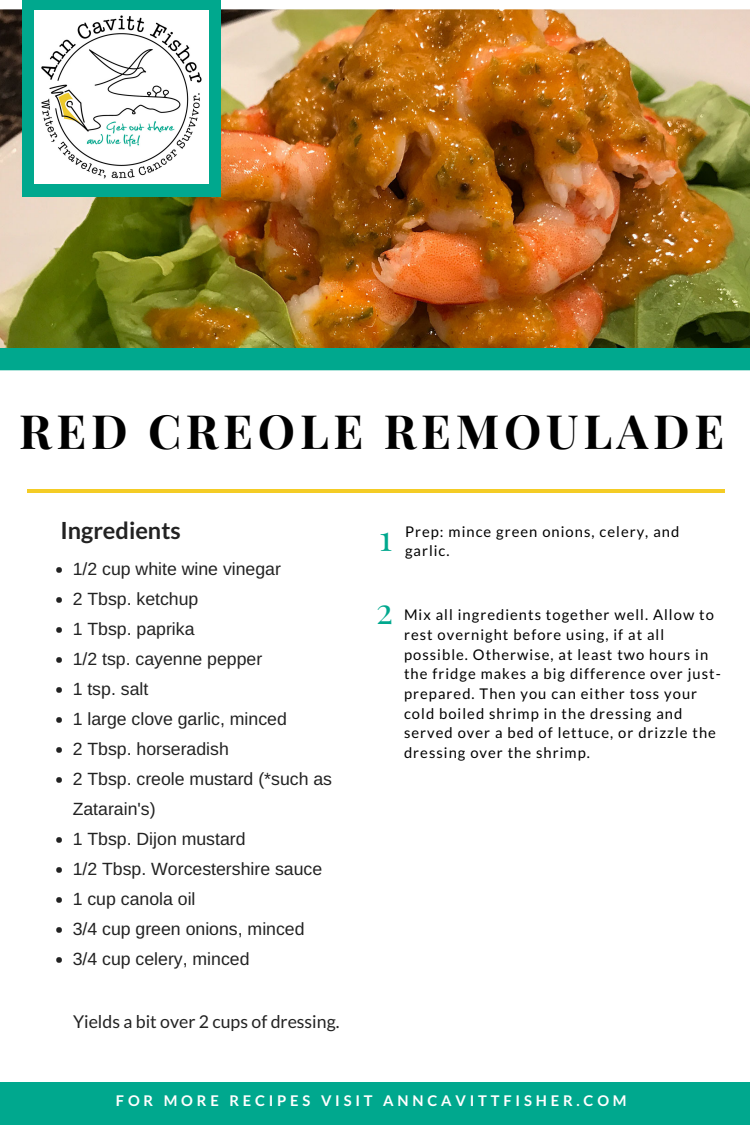
<style>
.page{position:relative;width:750px;height:1125px;background:#fff}
.page>*{position:absolute;margin:0;border:0;box-sizing:border-box;transform-origin:0 0}
.t1{font:700 47.12px "Playfair Display";letter-spacing:.1em;color:#000}
.t2{font:35.38px/73.1px "Playfair Display";color:#00a88e}
.t3{font:700 23.62px "Lato";color:#222}
.t4{font:17.62px/30px "Arimo";color:#222}
.t5{font:17.62px "Lato";color:#222}
.t6{font:14.75px/19.8px "Lato";letter-spacing:.07em;color:#000}
.t7{font:700 14.75px "Lato";letter-spacing:.26em;color:#fff}
</style>
<div class="page">
<img style="left:0;top:9px;width:750px;height:339px">
<hr style="left:28px;top:489px;width:697px;height:4px;background:#f4cc25">
<div style="left:0;top:1083px;width:750px;height:42px;background:#00a88e"></div>
<div style="left:23px;top:0;width:198px;height:197px;background:#00a88e"></div>
<div style="left:0;top:348px;width:750px;height:22px;background:#00a88e"></div>
<img style="left:35px;top:10px;width:173px;height:174px">
<svg style="left:56px;top:567px;width:6px;height:6px"></svg>
<svg style="left:56px;top:597px;width:6px;height:6px"></svg>
<svg style="left:56px;top:627px;width:6px;height:6px"></svg>
<svg style="left:56px;top:657px;width:6px;height:6px"></svg>
<svg style="left:56px;top:687px;width:6px;height:6px"></svg>
<svg style="left:56px;top:717px;width:6px;height:6px"></svg>
<svg style="left:56px;top:747px;width:6px;height:6px"></svg>
<svg style="left:56px;top:777px;width:6px;height:6px"></svg>
<svg style="left:56px;top:837px;width:6px;height:6px"></svg>
<svg style="left:56px;top:867px;width:6px;height:6px"></svg>
<svg style="left:56px;top:897px;width:6px;height:6px"></svg>
<svg style="left:56px;top:927px;width:6px;height:6px"></svg>
<svg style="left:56px;top:957px;width:6px;height:6px"></svg>
<h1 class="t1" style="left:19px;top:398px;width:707px">RED CREOLE REMOULADE</h1>
<h3 class="t3" style="left:60px;top:516px;width:122px">Ingredients</h3>
<p class="t4" style="left:73px;top:554px;width:261px">1/2 cup white wine vinegar<br>2 Tbsp. ketchup<br>1 Tbsp. paprika<br>1/2 tsp. cayenne pepper<br>1 tsp. salt<br>1 large clove garlic, minced<br>2 Tbsp. horseradish<br>2 Tbsp. creole mustard (*such as<br>Zatarain's)<br>1 Tbsp. Dijon mustard<br>1/2 Tbsp. Worcestershire sauce<br>1 cup canola oil<br>3/4 cup green onions, minced<br>3/4 cup celery, minced</p>
<p class="t5" style="left:73px;top:1011px;width:268px">Yields a bit over 2 cups of dressing.</p>
<h2 class="t2" style="left:376px;top:500px;width:18px">1<br>2</h2>
<p class="t6" style="left:405px;top:521px;width:276px">Prep: mince green onions, celery, and garlic.</p>
<p class="t6" style="left:404px;top:605px;width:318px">Mix all ingredients together well. Allow to rest overnight before using, if at all possible. Otherwise, at least two hours in the fridge makes a big difference over just&shy;prepared. Then you can either toss your cold boiled shrimp in the dressing and served over a bed of lettuce, or drizzle the dressing over the shrimp.</p>
<p class="t7" style="left:116px;top:1092px;width:512px">FOR MORE RECIPES VISIT ANNCAVITTFISHER.COM</p>
</div>
